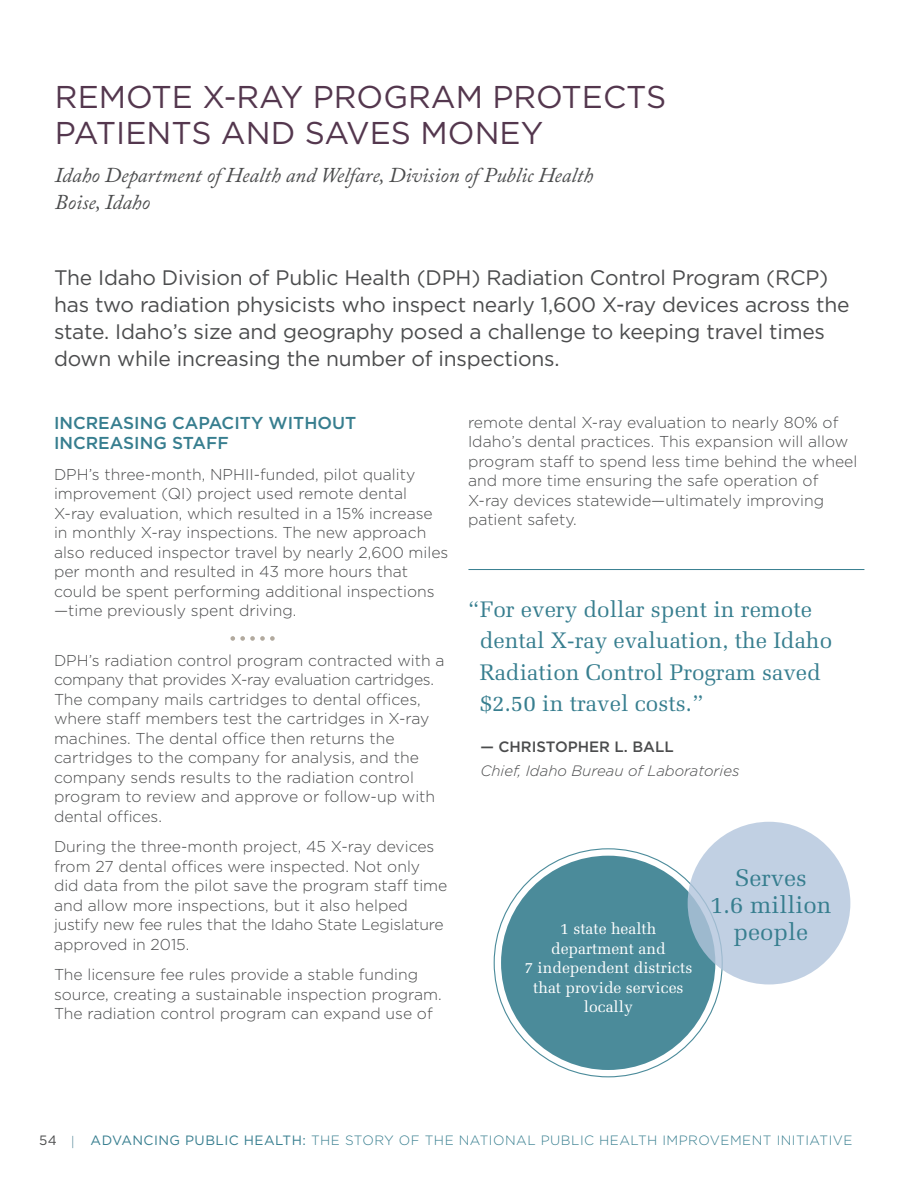
<style>
.page{position:relative;width:918px;height:1188px;background:#fff}
.page>*{position:absolute;margin:0;border:0;box-sizing:border-box;transform-origin:0 0}
.t1{font:31.5px/36px "Gotham";color:#54374e}
.t2{font:24px/27px "Melior";color:#377e8f;text-align:center}
.t3{font:22.5px/31.5px "Melior";color:#377e8f}
.t4{font:21px/27px "Gotham";letter-spacing:-.01em;color:#4b4c4d}
.t5{font:italic 21px/27px "Adobe Caslon Pro";color:#4b4c4d}
.t6{font:500 17.25px/20.2px "Gotham";color:#377e8f}
.t7{font:300 15.75px/19.5px "Gotham";color:#4b4c4d}
.t8{font:15.75px/19.5px "Melior";color:#fff;text-align:center}
.t9{font:italic 300 15px "Gotham";color:#4b4c4d}
.t10{font:500 15px "Gotham";color:#4b4c4d}
.t11{font:300 13.5px "Gotham";letter-spacing:.035em;color:#377e8f}
.s1{font-weight:400;color:#4b4c4d}
.s2{font-family:"Adobe Caslon Pro";font-weight:400;font-style:italic;font-size:12px;color:#5b8c9c}
.s3{font-weight:400}
</style>
<div class="page">
<hr style="left:468px;top:569px;width:396px;height:1px;background:#377e8f">
<svg style="left:230px;top:636px;width:45px;height:5px"></svg>
<div style="left:501px;top:856px;width:214px;height:214px;background:#4b8b9a;border-radius:50%"></div>
<div style="left:688px;top:822px;width:162px;height:162px;background:#c1d0e3;border-radius:50%"></div>
<h2 class="t1" style="left:55px;top:79px;width:613px">REMOTE X-RAY PROGRAM PROTECTS<br>PATIENTS AND SAVES MONEY</h2>
<p class="t5" style="left:55px;top:161px;width:540px">Idaho Department of Health and Welfare, Division of Public Health<br>Boise, Idaho</p>
<p class="t4" style="left:54px;top:264px;width:797px">The Idaho Division of Public Health (DPH) Radiation Control Program (RCP) has two radiation physicists who inspect nearly 1,600 X-ray devices across the state. Idaho’s size and geography posed a challenge to keeping travel times down while increasing the number of inspections.</p>
<h3 class="t6" style="left:54px;top:413px;width:304px">INCREASING CAPACITY WITHOUT<br>INCREASING STAFF</h3>
<p class="t7" style="left:54px;top:464px;width:396px">DPH’s three-month, NPHII-funded, pilot quality improvement (QI) project used remote dental X-ray evaluation, which resulted in a 15% increase in monthly X-ray inspections. The new approach also reduced inspector travel by nearly 2,600 miles per month and resulted in 43 more hours that could be spent performing additional inspections —time previously spent driving.</p>
<p class="t7" style="left:54px;top:651px;width:392px">DPH’s radiation control program contracted with a company that provides X-ray evaluation cartridges.<br>The company mails cartridges to dental offices, where staff members test the cartridges in X-ray machines. The dental office then returns the cartridges to the company for analysis, and the company sends results to the radiation control program to review and approve or follow-up with dental offices.</p>
<p class="t7" style="left:54px;top:837px;width:395px">During the three-month project, 45 X-ray devices from 27 dental offices were inspected. Not only did data from the pilot save the program staff time and allow more inspections, but it also helped justify new fee rules that the Idaho State Legislature approved in 2015.</p>
<p class="t7" style="left:54px;top:965px;width:389px">The licensure fee rules provide a stable funding source, creating a sustainable inspection program.<br>The radiation control program can expand use of</p>
<p class="t7" style="left:468px;top:413px;width:391px">remote dental X-ray evaluation to nearly 80% of Idaho’s dental practices. This expansion will allow program staff to spend less time behind the wheel and more time ensuring the safe operation of X-ray devices statewide—ultimately improving patient safety.</p>
<p class="t3" style="left:480px;top:593px;width:354px;text-indent:-11px">“For every dollar spent in remote dental X-ray evaluation, the Idaho<br>Radiation Control Program saved $2.50 in travel costs.”</p>
<p class="t10" style="left:480px;top:737px;width:195px">— CHRISTOPHER L. BALL</p>
<p class="t9" style="left:480px;top:761px;width:261px">Chief, Idaho Bureau of Laboratories</p>
<p class="t8" style="left:524px;top:919px;width:169px">1 state health department and<br>7 independent districts that provide services locally</p>
<p class="t2" style="left:710px;top:864px;width:123px">Serves<br>1.6 million people</p>
<p class="t11" style="left:39px;top:1132px;width:815px"><span class="s1">54</span> <span class="s2">|</span> <span class="s3">ADVANCING PUBLIC HEALTH:</span> THE STORY OF THE NATIONAL PUBLIC HEALTH IMPROVEMENT INITIATIVE</p>
</div>
